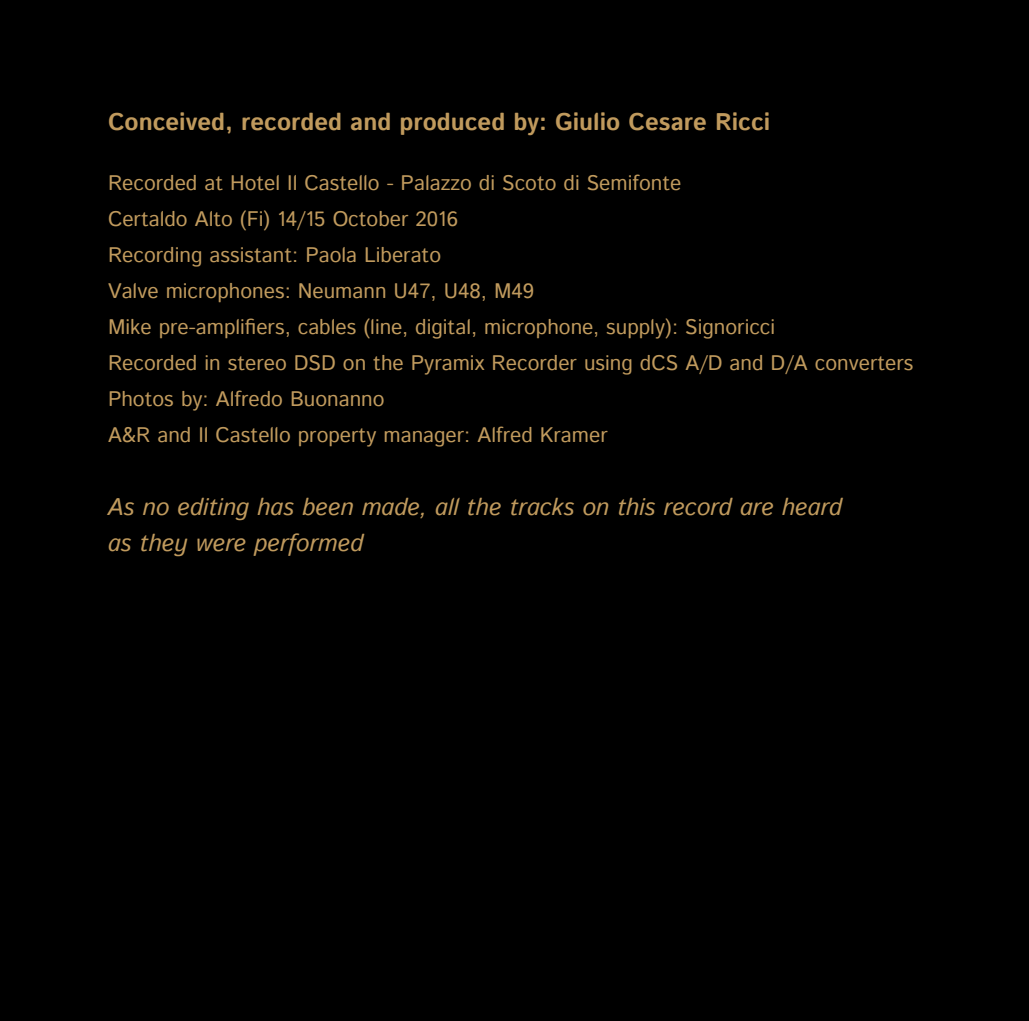
<style>
.page{position:relative;width:1029px;height:1021px;background:#fff}
.page>*{position:absolute;margin:0;border:0;box-sizing:border-box;transform-origin:0 0}
.t1{font:italic 24px/36px "Istok Web";color:#c09a5d}
.t2{font:700 24px "Istok Web";color:#c09a5d}
.t3{font:21px/36px "Istok Web";color:#c09a5d}
</style>
<div class="page">
<div style="left:0;top:0;width:1029px;height:1020px;background:#000"></div>
<p class="t2" style="left:108px;top:106px;width:664px">Conceived, recorded and produced by: Giulio Cesare Ricci</p>
<p class="t3" style="left:108px;top:166px;width:807px">Recorded at Hotel Il Castello - Palazzo di Scoto di Semifonte<br>Certaldo Alto (Fi) 14/15 October 2016<br>Recording assistant: Paola Liberato<br>Valve microphones: Neumann U47, U48, M49<br>Mike pre-amplifiers, cables (line, digital, microphone, supply): Signoricci<br>Recorded in stereo DSD on the Pyramix Recorder using dCS A/D and D/A converters Photos by: Alfredo Buonanno<br>A&amp;R and Il Castello property manager: Alfred Kramer</p>
<p class="t1" style="left:108px;top:488px;width:736px">As no editing has been made, all the tracks on this record are heard as they were performed</p>
</div>
